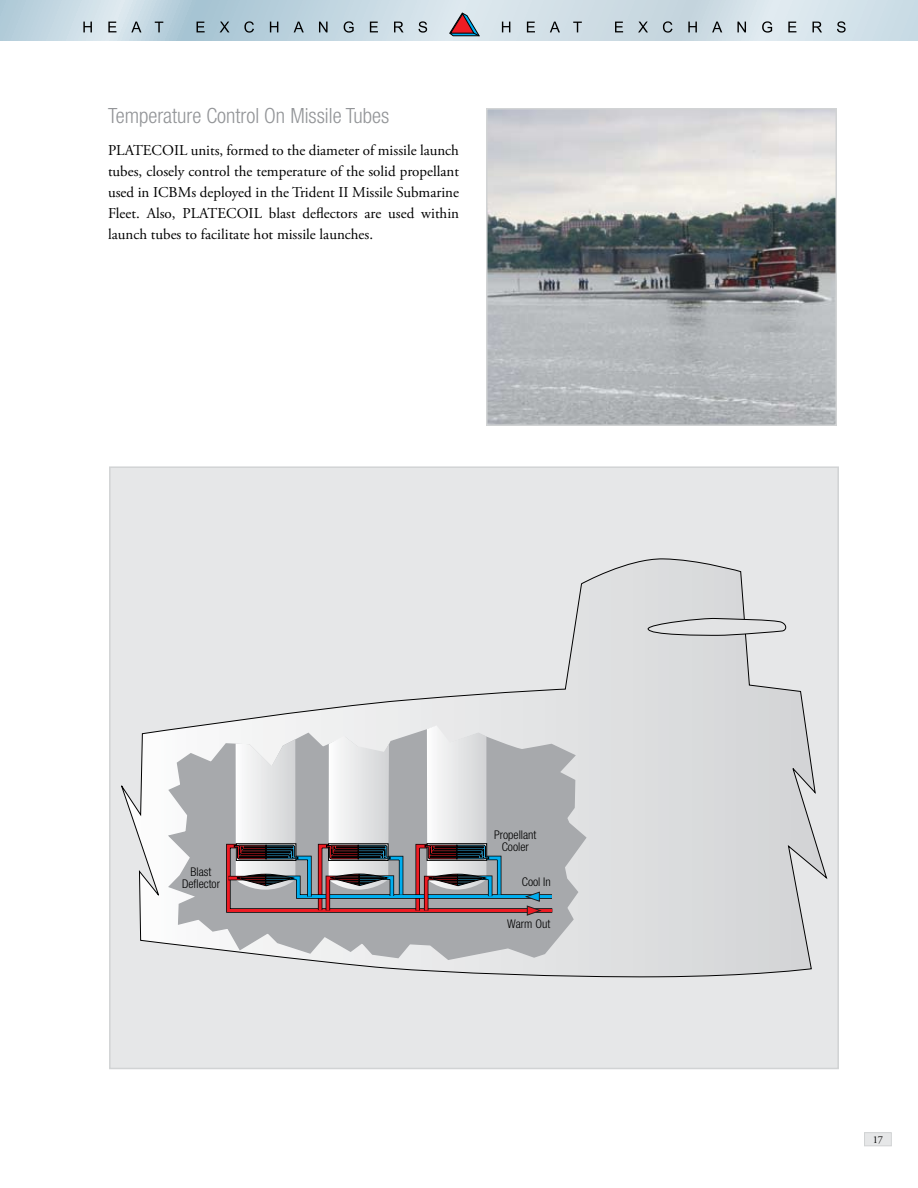
<style>
.page{position:relative;width:918px;height:1188px;background:#fff}
.page>*{position:absolute;margin:0;border:0;box-sizing:border-box;transform-origin:0 0}
.t1{font:300 condensed 21px "Helvetica Neue LT Std";color:#939598}
.t2{font:15px/21px "Adobe Garamond Pro";color:#000;text-align:justify}
.t3{font:300 condensed 12px/12px "Helvetica Neue LT Std";color:#000;text-align:center}
.t4{font:10.5px "Adobe Garamond Pro";color:#000}
</style>
<div class="page">
<div style="left:865px;top:1133px;width:26px;height:13px;background:#e6e7e8"></div>
<div style="left:864px;top:1132px;width:28px;height:14px;border:1px solid #d1d3d4"></div>
<svg style="left:0;top:0;width:918px;height:40px;background:#c9dae3"></svg>
<svg style="left:83px;top:22px;width:9px;height:10px"></svg>
<svg style="left:108px;top:22px;width:8px;height:10px"></svg>
<svg style="left:131px;top:22px;width:10px;height:10px"></svg>
<svg style="left:155px;top:22px;width:8px;height:10px"></svg>
<svg style="left:197px;top:22px;width:8px;height:10px"></svg>
<svg style="left:220px;top:22px;width:10px;height:10px"></svg>
<svg style="left:244px;top:21px;width:10px;height:12px"></svg>
<svg style="left:270px;top:22px;width:8px;height:10px"></svg>
<svg style="left:294px;top:22px;width:10px;height:10px"></svg>
<svg style="left:319px;top:22px;width:9px;height:10px"></svg>
<svg style="left:344px;top:21px;width:10px;height:12px"></svg>
<svg style="left:370px;top:22px;width:8px;height:10px"></svg>
<svg style="left:394px;top:22px;width:10px;height:10px"></svg>
<svg style="left:419px;top:21px;width:8px;height:12px"></svg>
<svg style="left:502px;top:22px;width:8px;height:10px"></svg>
<svg style="left:527px;top:22px;width:8px;height:10px"></svg>
<svg style="left:550px;top:22px;width:10px;height:10px"></svg>
<svg style="left:573px;top:22px;width:9px;height:10px"></svg>
<svg style="left:615px;top:22px;width:8px;height:10px"></svg>
<svg style="left:638px;top:22px;width:10px;height:10px"></svg>
<svg style="left:663px;top:21px;width:9px;height:12px"></svg>
<svg style="left:688px;top:22px;width:9px;height:10px"></svg>
<svg style="left:712px;top:22px;width:10px;height:10px"></svg>
<svg style="left:737px;top:22px;width:9px;height:10px"></svg>
<svg style="left:762px;top:21px;width:10px;height:12px"></svg>
<svg style="left:788px;top:22px;width:8px;height:10px"></svg>
<svg style="left:813px;top:22px;width:9px;height:10px"></svg>
<svg style="left:837px;top:21px;width:9px;height:12px"></svg>
<svg style="left:450px;top:13px;width:29px;height:23px"></svg>
<img style="left:489px;top:111px;width:345px;height:312px">
<div style="left:486px;top:108px;width:351px;height:318px;border:2px solid #d1d3d4"></div>
<div style="left:110px;top:467px;width:728px;height:602px;background:#e6e7e8"></div>
<svg style="left:121px;top:558px;width:707px;height:420px"></svg>
<svg style="left:166px;top:725px;width:422px;height:236px"></svg>
<svg style="left:647px;top:618px;width:142px;height:18px"></svg>
<svg style="left:224px;top:725px;width:333px;height:191px"></svg>
<h1 class="t1" style="left:108px;top:104px;width:283px">Temperature Control On Missile Tubes</h1>
<p class="t2" style="left:108px;top:140px;width:353px">PLATECOIL units, formed to the diameter of missile launch tubes, closely control the temperature of the solid propellant used in ICBMs deployed in the Trident II Missile Submarine Fleet. Also, PLATECOIL blast deflectors are used within launch tubes to facilitate hot missile launches.</p>
<p class="t3" style="left:182px;top:866px;width:40px">Blast<br>Deflector</p>
<p class="t3" style="left:494px;top:829px;width:44px">Propellant<br>Cooler</p>
<p class="t3" style="left:522px;top:875px;width:31px">Cool In</p>
<p class="t3" style="left:507px;top:918px;width:45px">Warm Out</p>
<p class="t4" style="left:873px;top:1133px;width:12px">17</p>
</div>
